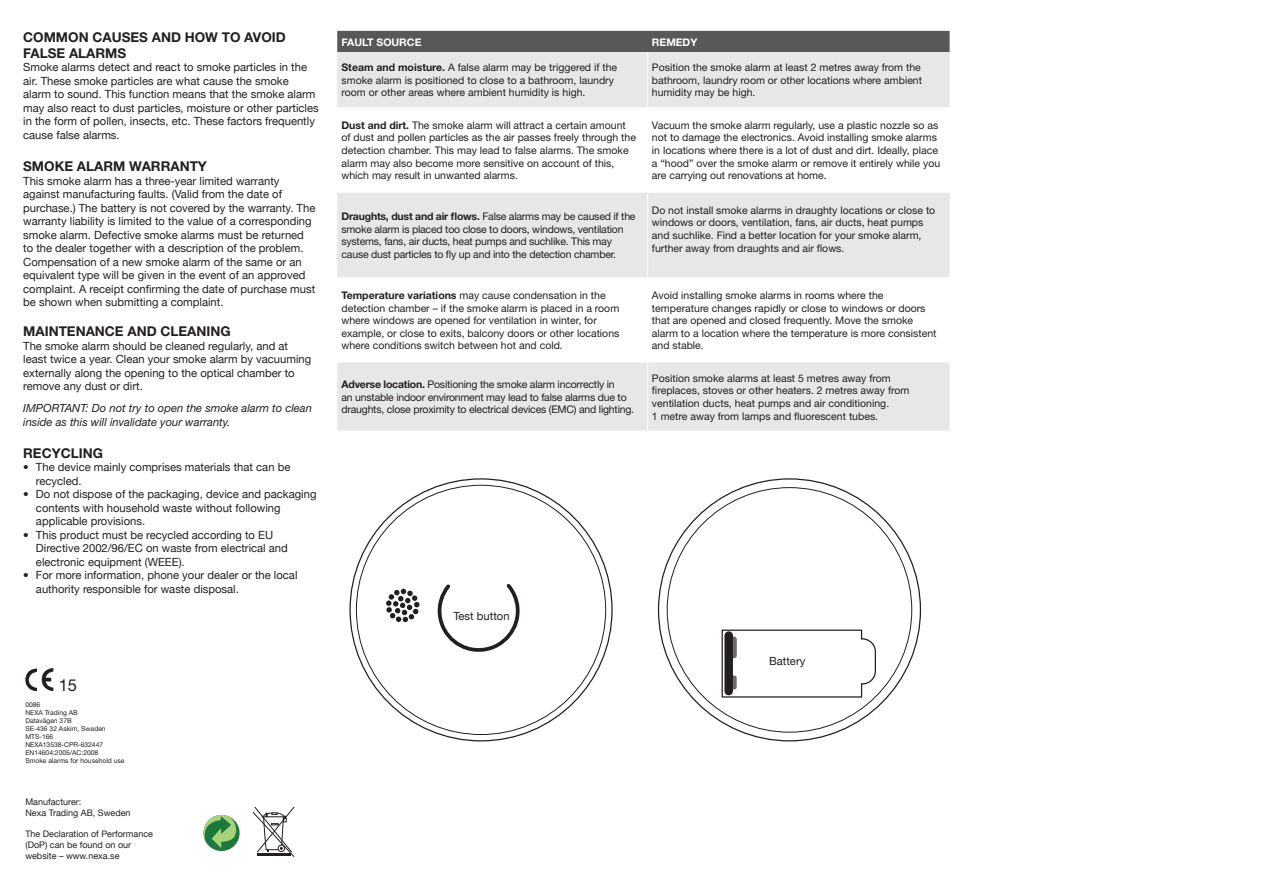
<style>
.page{position:relative;width:1263px;height:893px;background:#fff}
.page>*{position:absolute;margin:0;border:0;box-sizing:border-box;transform-origin:0 0}
.t1{font:16.5px "Helvetica Neue";color:#231f20}
.t2{font:700 13.5px/16.2px "Helvetica Neue";color:#231f20}
.t3{font:11.25px/13.5px "Helvetica Neue";color:#231f20}
.t4{font:italic 11.25px/13.5px "Helvetica Neue";color:#231f20}
.t5{font:10.5px/12.6px "Helvetica Neue";color:#231f20}
.t6{font:10.5px/12.6px "Helvetica Neue";letter-spacing:-.02em;color:#231f20}
.t7{font:700 10.5px "Helvetica Neue";color:#fff}
.t8{font:9px/10.8px "Helvetica Neue";color:#231f20}
.t9{font:6.75px "Helvetica Neue";color:#231f20}
.s1{font-weight:700}
</style>
<div class="page">
<svg style="left:386px;top:589px;width:33px;height:33px"></svg>
<svg style="left:439px;top:584px;width:81px;height:68px"></svg>
<svg style="left:721px;top:629px;width:155px;height:69px"></svg>
<div style="left:730px;top:636px;width:7px;height:22px;background:#6c6d70;border-radius:3px"></div>
<div style="left:730px;top:675px;width:7px;height:14px;background:#6c6d70;border-radius:2px"></div>
<div style="left:724px;top:631px;width:9px;height:64px;background:#231f20;border-radius:4px"></div>
<svg style="left:254px;top:807px;width:40px;height:50px"></svg>
<hr style="left:257px;top:853px;width:34px;height:3px;background:#231f20">
<div style="left:203px;top:815px;width:37px;height:36px;background:#197a3c;border-radius:50%"></div>
<svg style="left:203px;top:815px;width:37px;height:33px"></svg>
<div style="left:337px;top:31px;width:613px;height:21px;background:#57585a"></div>
<div style="left:337px;top:52px;width:613px;height:55px;background:#e6e7e9"></div>
<div style="left:337px;top:193px;width:613px;height:84px;background:#e6e7e9"></div>
<div style="left:337px;top:362px;width:613px;height:69px;background:#e6e7e9"></div>
<hr style="left:647px;top:52px;width:1px;height:55px;background:#fff">
<hr style="left:647px;top:192px;width:1px;height:85px;background:#fff">
<hr style="left:647px;top:362px;width:1px;height:69px;background:#fff">
<svg style="left:25px;top:668px;width:28px;height:23px"></svg>
<p class="t2" style="left:23px;top:28px;width:264px">COMMON CAUSES AND HOW TO AVOID<br>FALSE ALARMS</p>
<p class="t3" style="left:23px;top:60px;width:297px">Smoke alarms detect and react to smoke particles in the air. These smoke particles are what cause the smoke alarm to sound. This function means that the smoke alarm may also react to dust particles, moisture or other particles in the form of pollen, insects, etc. These factors frequently cause false alarms.</p>
<p class="t2" style="left:23px;top:158px;width:185px">SMOKE ALARM WARRANTY</p>
<p class="t3" style="left:23px;top:174px;width:294px">This smoke alarm has a three-year limited warranty against manufacturing faults. (Valid from the date of purchase.) The battery is not covered by the warranty. The warranty liability is limited to the value of a corresponding smoke alarm. Defective smoke alarms must be returned to the dealer together with a description of the problem.<br>Compensation of a new smoke alarm of the same or an equivalent type will be given in the event of an approved complaint. A receipt confirming the date of purchase must be shown when submitting a complaint.</p>
<p class="t2" style="left:23px;top:323px;width:209px">MAINTENANCE AND CLEANING</p>
<p class="t3" style="left:23px;top:339px;width:289px">The smoke alarm should be cleaned regularly, and at least twice a year. Clean your smoke alarm by vacuuming externally along the opening to the optical chamber to remove any dust or dirt.</p>
<p class="t4" style="left:23px;top:401px;width:290px">IMPORTANT: Do not try to open the smoke alarm to clean inside as this will invalidate your warranty.</p>
<p class="t2" style="left:23px;top:445px;width:81px">RECYCLING</p>
<p class="t3" style="left:36px;top:460px;width:256px;text-indent:-13px">• The device mainly comprises materials that can be recycled.</p>
<p class="t3" style="left:36px;top:487px;width:282px;text-indent:-13px">• Do not dispose of the packaging, device and packaging contents with household waste without following applicable provisions.</p>
<p class="t3" style="left:36px;top:528px;width:253px;text-indent:-13px">• This product must be recycled according to EU<br>Directive 2002/96/EC on waste from electrical and electronic equipment (WEEE).</p>
<p class="t3" style="left:36px;top:568px;width:263px;text-indent:-13px">• For more information, phone your dealer or the local authority responsible for waste disposal.</p>
<p class="t1" style="left:59px;top:675px;width:20px">15</p>
<p class="t9" style="left:25px;top:700px;width:17px">0086</p>
<p class="t9" style="left:25px;top:708px;width:54px">NEXA Trading AB</p>
<p class="t9" style="left:25px;top:716px;width:48px">Datavägen 37B</p>
<p class="t9" style="left:25px;top:725px;width:82px">SE-436 32 Askim, Sweden</p>
<p class="t9" style="left:25px;top:733px;width:30px">MTS-166</p>
<p class="t9" style="left:25px;top:741px;width:79px">NEXA13538-CPR-632447</p>
<p class="t9" style="left:25px;top:749px;width:75px">EN14604:2005/AC:2008</p>
<p class="t9" style="left:25px;top:757px;width:101px">Smoke alarms for household use</p>
<p class="t8" style="left:25px;top:796px;width:58px">Manufacturer:</p>
<p class="t8" style="left:25px;top:807px;width:107px">Nexa Trading AB, Sweden</p>
<p class="t8" style="left:25px;top:829px;width:129px">The Declaration of Performance (DoP) can be found on our website – www.nexa.se</p>
<p class="t7" style="left:341px;top:35px;width:81px">FAULT SOURCE</p>
<p class="t7" style="left:652px;top:35px;width:47px">REMEDY</p>
<p class="t5" style="left:341px;top:61px;width:277px"><span class="s1">Steam and moisture.</span> A false alarm may be triggered if the smoke alarm is positioned to close to a bathroom, laundry room or other areas where ambient humidity is high.</p>
<p class="t5" style="left:652px;top:61px;width:272px;text-align:justify">Position the smoke alarm at least 2 metres away from the bathroom, laundry room or other locations where ambient humidity may be high.</p>
<p class="t5" style="left:341px;top:119px;width:296px"><span class="s1">Dust and dirt.</span> The smoke alarm will attract a certain amount of dust and pollen particles as the air passes freely through the detection chamber. This may lead to false alarms. The smoke alarm may also become more sensitive on account of this, which may result in unwanted alarms.</p>
<p class="t5" style="left:652px;top:119px;width:290px">Vacuum the smoke alarm regularly, use a plastic nozzle so as not to damage the electronics. Avoid installing smoke alarms in locations where there is a lot of dust and dirt. Ideally, place a “hood” over the smoke alarm or remove it entirely while you are carrying out renovations at home.</p>
<p class="t6" style="left:341px;top:210px;width:296px"><span class="s1">Draughts, dust and air flows.</span> False alarms may be caused if the smoke alarm is placed too close to doors, windows, ventilation systems, fans, air ducts, heat pumps and suchlike. This may cause dust particles to fly up and into the detection chamber.</p>
<p class="t5" style="left:652px;top:204px;width:285px">Do not install smoke alarms in draughty locations or close to windows or doors, ventilation, fans, air ducts, heat pumps and suchlike. Find a better location for your smoke alarm, further away from draughts and air flows.</p>
<p class="t5" style="left:341px;top:289px;width:279px"><span class="s1">Temperature variations</span> may cause condensation in the detection chamber – if the smoke alarm is placed in a room where windows are opened for ventilation in winter, for example, or close to exits, balcony doors or other locations where conditions switch between hot and cold.</p>
<p class="t5" style="left:652px;top:289px;width:286px">Avoid installing smoke alarms in rooms where the temperature changes rapidly or close to windows or doors that are opened and closed frequently. Move the smoke alarm to a location where the temperature is more consistent and stable.</p>
<p class="t6" style="left:341px;top:378px;width:294px"><span class="s1">Adverse location.</span> Positioning the smoke alarm incorrectly in<br>an unstable indoor environment may lead to false alarms due to draughts, close proximity to electrical devices (EMC) and lighting.</p>
<p class="t5" style="left:652px;top:372px;width:259px">Position smoke alarms at least 5 metres away from fireplaces, stoves or other heaters. 2 metres away from ventilation ducts, heat pumps and air conditioning.<br>1 metre away from lamps and fluorescent tubes.</p>
<p class="t3" style="left:453px;top:609px;width:58px">Test button</p>
<p class="t3" style="left:769px;top:654px;width:38px">Battery</p>
</div>
